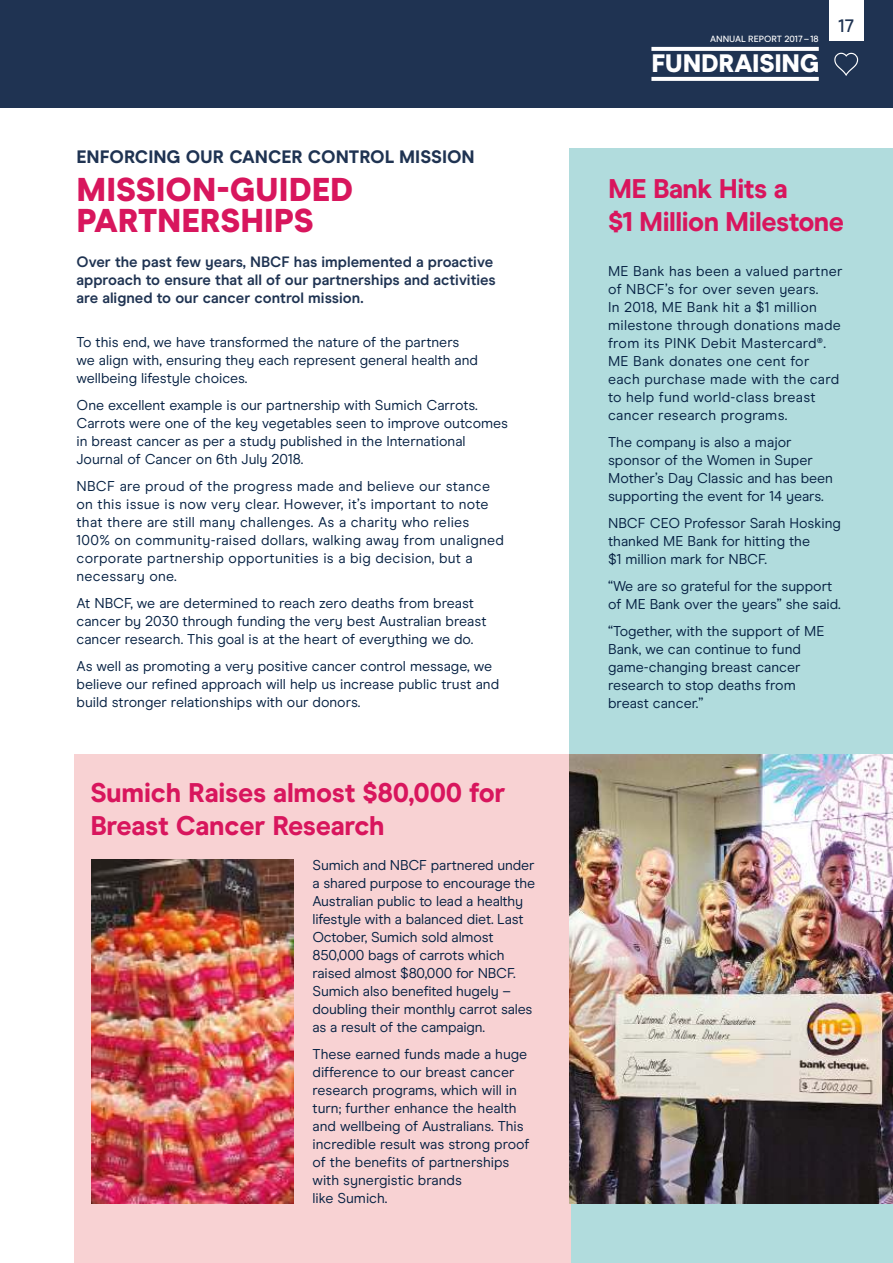
<style>
.page{position:relative;width:893px;height:1263px;background:#fff}
.page>*{position:absolute;margin:0;border:0;box-sizing:border-box;transform-origin:0 0}
.t1{font:900 33px/31.5px "Modern Era";color:#d8165d}
.t2{font:800 27px/33px "Modern Era";letter-spacing:-.01em;color:#d8165d}
.t3{font:900 25.2px "Modern Era";letter-spacing:-.01em;color:#fff}
.t4{font:800 18px "Modern Era";color:#1f3352}
.t5{font:500 18px "Modern Era";color:#1f3352}
.t6{font:700 15px/18px "Modern Era";color:#1f3352}
.t7{font:14.25px/18px "Modern Era";color:#062143}
.t8{font:14.25px/18px "Modern Era";letter-spacing:.02em;color:#062143}
.t9{font:500 9px "Modern Era";color:#fff}
</style>
<div class="page">
<div style="left:0;top:0;width:893px;height:107px;background:#1f3352"></div>
<div style="left:829px;top:0;width:34px;height:41px;background:#fff"></div>
<svg style="left:651px;top:47px;width:168px;height:4px"></svg>
<svg style="left:651px;top:77px;width:168px;height:4px"></svg>
<svg style="left:834px;top:53px;width:24px;height:23px"></svg>
<div style="left:570px;top:149px;width:323px;height:1114px;background:#b1dcdd"></div>
<div style="left:74px;top:755px;width:497px;height:508px;background:#f8d2d3"></div>
<img style="left:570px;top:755px;width:323px;height:448px">
<img style="left:91px;top:859px;width:202px;height:344px">
<p class="t4" style="left:77px;top:149px;width:400px">ENFORCING OUR CANCER CONTROL MISSION</p>
<h1 class="t1" style="left:77px;top:174px;width:278px">MISSION-GUIDED<br>PARTNERSHIPS</h1>
<p class="t6" style="left:77px;top:254px;width:421px">Over the past few years, NBCF has implemented a proactive approach to ensure that all of our partnerships and activities are aligned to our cancer control mission.</p>
<p class="t7" style="left:77px;top:334px;width:403px">To this end, we have transformed the nature of the partners we align with, ensuring they each represent general health and wellbeing lifestyle choices.</p>
<p class="t7" style="left:77px;top:397px;width:433px">One excellent example is our partnership with Sumich Carrots.<br>Carrots were one of the key vegetables seen to improve outcomes in breast cancer as per a study published in the International Journal of Cancer on 6th July 2018.</p>
<p class="t8" style="left:77px;top:478px;width:429px">NBCF are proud of the progress made and believe our stance on this issue is now very clear. However, it’s important to note that there are still many challenges. As a charity who relies 100% on community-raised dollars, walking away from unaligned corporate partnership opportunities is a big decision, but a necessary one.</p>
<p class="t7" style="left:77px;top:595px;width:411px">At NBCF, we are determined to reach zero deaths from breast cancer by 2030 through funding the very best Australian breast cancer research. This goal is at the heart of everything we do.</p>
<p class="t7" style="left:77px;top:658px;width:424px">As well as promoting a very positive cancer control message, we believe our refined approach will help us increase public trust and build stronger relationships with our donors.</p>
<h2 class="t2" style="left:90px;top:777px;width:417px">Sumich Raises almost $80,000 for<br>Breast Cancer Research</h2>
<p class="t7" style="left:313px;top:857px;width:224px">Sumich and NBCF partnered under a shared purpose to encourage the<br>Australian public to lead a healthy lifestyle with a balanced diet. Last<br>October, Sumich sold almost<br>850,000 bags of carrots which raised almost $80,000 for NBCF.<br>Sumich also benefited hugely – doubling their monthly carrot sales as a result of the campaign.</p>
<p class="t7" style="left:313px;top:1046px;width:219px">These earned funds made a huge difference to our breast cancer research programs, which will in turn; further enhance the health and wellbeing of Australians. This incredible result was strong proof of the benefits of partnerships with synergistic brands<br>like Sumich.</p>
<p class="t9" style="left:710px;top:35px;width:110px">ANNUAL REPORT 2017 – 18</p>
<h3 class="t3" style="left:651px;top:49px;width:169px">FUNDRAISING</h3>
<p class="t5" style="left:838px;top:18px;width:17px">17</p>
<h2 class="t2" style="left:608px;top:174px;width:237px">ME Bank Hits a<br>$1 Million Milestone</h2>
<p class="t8" style="left:608px;top:263px;width:236px">ME Bank has been a valued partner of NBCF’s for over seven years.<br>In 2018, ME Bank hit a $1 million milestone through donations made from its PINK Debit Mastercard®.<br>ME Bank donates one cent for each purchase made with the card to help fund world-class breast cancer research programs.</p>
<p class="t7" style="left:608px;top:434px;width:227px">The company is also a major sponsor of the Women in Super<br>Mother’s Day Classic and has been supporting the event for 14 years.</p>
<p class="t7" style="left:608px;top:515px;width:234px">NBCF CEO Professor Sarah Hosking thanked ME Bank for hitting the<br>$1 million mark for NBCF.</p>
<p class="t7" style="left:608px;top:578px;width:234px">“We are so grateful for the support of ME Bank over the years” she said.</p>
<p class="t7" style="left:608px;top:623px;width:218px">“Together, with the support of ME<br>Bank, we can continue to fund game-changing breast cancer research to stop deaths from breast cancer.”</p>
</div>
